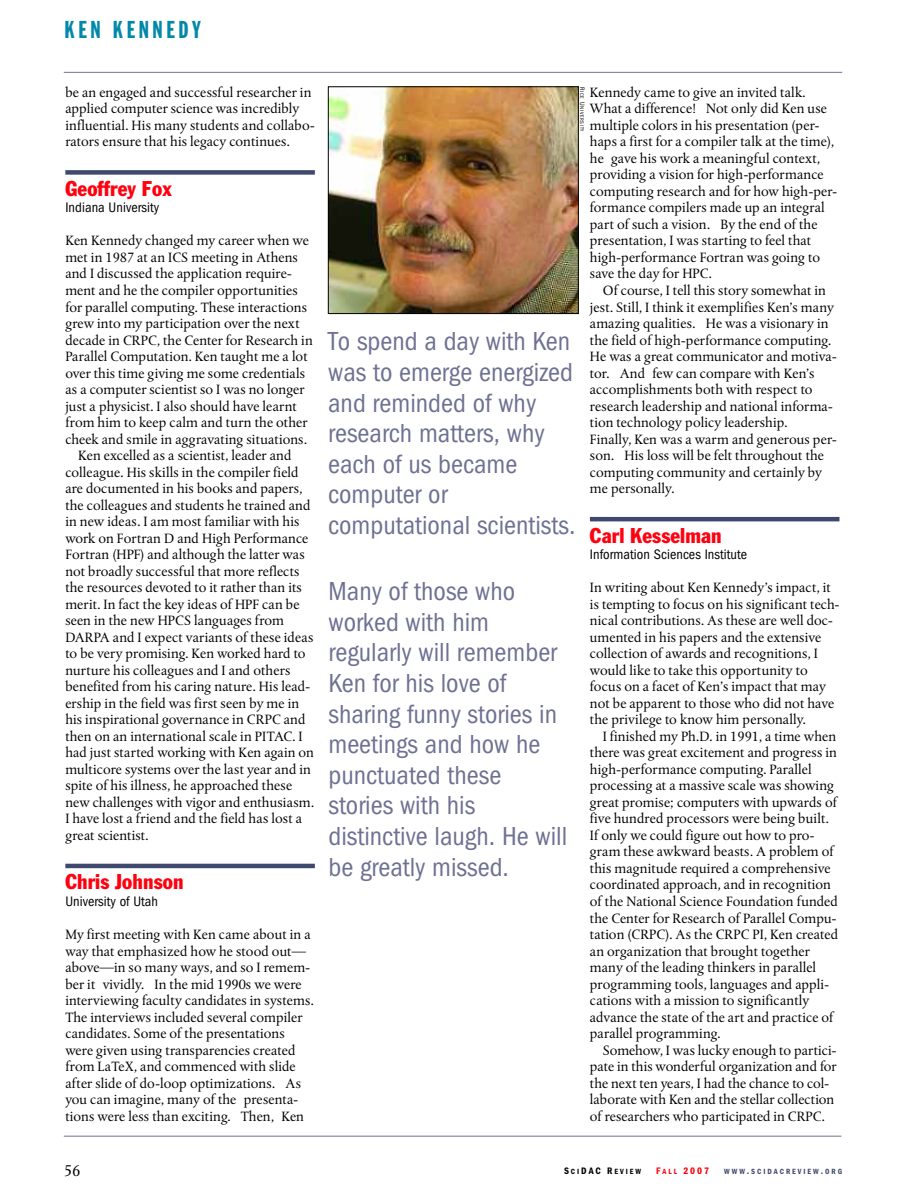
<style>
.page{position:relative;width:906px;height:1200px;background:#fff}
.page>*{position:absolute;margin:0;border:0;box-sizing:border-box;transform-origin:0 0}
.t1{font:27px/30.6px "Franklin Got Cd Io P";color:#6e7192}
.t2{font:24px "Franklin Gothic Extra Cond";letter-spacing:.15em;color:#0288a8}
.t3{font:condensed 21px "Franklin Gothic";letter-spacing:.005em;color:#ff000f}
.t4{font:16.5px "Albertina";color:#000}
.t5{font:14.25px/16.5px "Albertina";letter-spacing:.005em;color:#000}
.t6{font:14.25px "Franklin Got Cd Io P";letter-spacing:.005em;color:#000}
.t7{font:600 9.75px "Franklin Got Cd Io P";color:#ff000f}
.t8{font:600 7.8px "Franklin Got Cd Io P";letter-spacing:.25em;color:#3f486d}
.t9{font:600 7.8px "Franklin Got Cd Io P";letter-spacing:.25em;color:#000}
.t10{font:5.4px "Franklin Got Cd Io P";letter-spacing:.125em;color:#000}
.s1{font-size:6.75px}
.s2{font-size:9.75px}
.s3{font-size:7.8px}
</style>
<div class="page">
<hr style="left:64px;top:72px;width:778px;height:1px;background:#6e7192">
<div style="left:65px;top:170px;width:250px;height:5px;background:#3f486d"></div>
<div style="left:65px;top:863px;width:250px;height:5px;background:#3f486d"></div>
<hr style="left:590px;top:517px;width:249px;height:4px;background:#3f486d">
<hr style="left:64px;top:1135px;width:777px;height:1px;background:#6e7192">
<img style="left:330px;top:88px;width:246px;height:224px">
<div style="left:328px;top:86px;width:250px;height:228px;border:1px solid #000"></div>
<h2 class="t2" style="left:64px;top:21px;width:137px">KEN KENNEDY</h2>
<p class="t5" style="left:65px;top:85px;width:251px">be an engaged and successful researcher in applied computer science was incredibly influential. His many students and collabo&shy;rators ensure that his legacy continues.</p>
<h3 class="t3" style="left:65px;top:181px;width:108px">Geoffrey Fox</h3>
<p class="t6" style="left:65px;top:199px;width:95px">Indiana University</p>
<p class="t5" style="left:65px;top:234px;width:245px">Ken Kennedy changed my career when we</p>
<p class="t5" style="left:65px;top:250px;width:234px">met in 1987 at an ICS meeting in Athens</p>
<p class="t5" style="left:65px;top:267px;width:228px">and I discussed the application require-</p>
<p class="t5" style="left:65px;top:283px;width:234px">ment and he the compiler opportunities</p>
<p class="t5" style="left:65px;top:300px;width:243px">for parallel computing. These interactions</p>
<p class="t5" style="left:65px;top:316px;width:236px">grew into my participation over the next</p>
<p class="t5" style="left:65px;top:333px;width:249px">decade in CRPC, the Center for Research in</p>
<p class="t5" style="left:65px;top:349px;width:244px">Parallel Computation. Ken taught me a lot</p>
<p class="t5" style="left:65px;top:366px;width:241px">over this time giving me some credentials</p>
<p class="t5" style="left:65px;top:382px;width:241px">as a computer scientist so I was no longer</p>
<p class="t5" style="left:65px;top:399px;width:233px">just a physicist. I also should have learnt</p>
<p class="t5" style="left:65px;top:415px;width:244px">from him to keep calm and turn the other</p>
<p class="t5" style="left:65px;top:432px;width:243px">cheek and smile in aggravating situations.</p>
<p class="t5" style="left:78px;top:448px;width:215px">Ken excelled as a scientist, leader and</p>
<p class="t5" style="left:65px;top:465px;width:235px">colleague. His skills in the compiler field</p>
<p class="t5" style="left:65px;top:481px;width:239px">are documented in his books and papers,</p>
<p class="t5" style="left:65px;top:498px;width:247px">the colleagues and students he trained and</p>
<p class="t5" style="left:65px;top:514px;width:236px">in new ideas. I am most familiar with his</p>
<p class="t5" style="left:65px;top:531px;width:245px">work on Fortran D and High Performance</p>
<p class="t5" style="left:65px;top:547px;width:241px">Fortran (HPF) and although the latter was</p>
<p class="t5" style="left:65px;top:564px;width:236px">not broadly successful that more reflects</p>
<p class="t5" style="left:65px;top:580px;width:238px">the resources devoted to it rather than its</p>
<p class="t5" style="left:65px;top:597px;width:236px">merit. In fact the key ideas of HPF can be</p>
<p class="t5" style="left:65px;top:613px;width:220px">seen in the new HPCS languages from</p>
<p class="t5" style="left:65px;top:630px;width:250px">DARPA and I expect variants of these ideas</p>
<p class="t5" style="left:65px;top:646px;width:242px">to be very promising. Ken worked hard to</p>
<p class="t5" style="left:65px;top:663px;width:226px">nurture his colleagues and I and others</p>
<p class="t5" style="left:65px;top:679px;width:246px">benefited from his caring nature. His lead-</p>
<p class="t5" style="left:65px;top:696px;width:235px">ership in the field was first seen by me in</p>
<p class="t5" style="left:65px;top:712px;width:242px">his inspirational governance in CRPC and</p>
<p class="t5" style="left:65px;top:729px;width:239px">then on an international scale in PITAC. I</p>
<p class="t5" style="left:65px;top:745px;width:250px">had just started working with Ken again on</p>
<p class="t5" style="left:65px;top:762px;width:247px">multicore systems over the last year and in</p>
<p class="t5" style="left:65px;top:778px;width:228px">spite of his illness, he approached these</p>
<p class="t5" style="left:65px;top:795px;width:250px">new challenges with vigor and enthusiasm.</p>
<p class="t5" style="left:65px;top:811px;width:238px">I have lost a friend and the field has lost a</p>
<p class="t5" style="left:65px;top:828px;width:85px">great scientist.</p>
<h3 class="t3" style="left:65px;top:874px;width:120px">Chris Johnson</h3>
<p class="t6" style="left:65px;top:892px;width:94px">University of Utah</p>
<p class="t5" style="left:65px;top:927px;width:250px">My first meeting with Ken came about in a way that emphasized how he stood out— above—in so many ways, and so I remem&shy;ber it vividly. In the mid 1990s we were interviewing faculty candidates in systems.<br>The interviews included several compiler candidates. Some of the presentations were given using transparencies created from LaTeX, and commenced with slide after slide of do-loop optimizations. As you can imagine, many of the presenta&shy;tions were less than exciting. Then, Ken</p>
<p class="t5" style="left:590px;top:85px;width:249px">Kennedy came to give an invited talk.<br>What a difference! Not only did Ken use multiple colors in his presentation (per&shy;haps a first for a compiler talk at the time), he gave his work a meaningful context, providing a vision for high-performance computing research and for how high-per&shy;formance compilers made up an integral part of such a vision. By the end of the presentation, I was starting to feel that high-performance Fortran was going to save the day for HPC.</p>
<p class="t5" style="left:590px;top:283px;width:248px;text-indent:13px">Of course, I tell this story somewhat in jest. Still, I think it exemplifies Ken’s many amazing qualities. He was a visionary in the field of high-performance computing.<br>He was a great communicator and motiva&shy;tor. And few can compare with Ken’s accomplishments both with respect to research leadership and national informa&shy;tion technology policy leadership.<br>Finally, Ken was a warm and generous per&shy;son. His loss will be felt throughout the computing community and certainly by me personally.</p>
<h3 class="t3" style="left:590px;top:527px;width:133px">Carl Kesselman</h3>
<p class="t6" style="left:590px;top:546px;width:159px">Information Sciences Institute</p>
<p class="t5" style="left:590px;top:580px;width:251px">In writing about Ken Kennedy’s impact, it is tempting to focus on his significant tech&shy;nical contributions. As these are well doc&shy;umented in his papers and the extensive collection of awards and recognitions, I would like to take this opportunity to focus on a facet of Ken’s impact that may not be apparent to those who did not have the privilege to know him personally.</p>
<p class="t5" style="left:590px;top:729px;width:250px;text-indent:13px">I finished my Ph.D. in 1991, a time when there was great excitement and progress in high-performance computing. Parallel processing at a massive scale was showing great promise; computers with upwards of five hundred processors were being built.<br>If only we could figure out how to pro&shy;gram these awkward beasts. A problem of this magnitude required a comprehensive coordinated approach, and in recognition of the National Science Foundation funded the Center for Research of Parallel Compu&shy;tation (CRPC). As the CRPC PI, Ken created an organization that brought together many of the leading thinkers in parallel programming tools, languages and appli&shy;cations with a mission to significantly advance the state of the art and practice of parallel programming.</p>
<p class="t5" style="left:590px;top:1042px;width:248px;text-indent:13px">Somehow, I was lucky enough to partici&shy;pate in this wonderful organization and for the next ten years, I had the chance to col&shy;laborate with Ken and the stellar collection of researchers who participated in CRPC.</p>
<p class="t10" style="left:585px;top:87px;width:46px;rotate:90deg"><span class="s1">R</span>ICE <span class="s1">U</span>NIVERSITY</p>
<h1 class="t1" style="left:328px;top:325px;width:249px">To spend a day with Ken was to emerge energized and reminded of why research matters, why each of us became computer or computational scientists.</h1>
<h1 class="t1" style="left:328px;top:575px;width:240px">Many of those who worked with him regularly will remember<br>Ken for his love of sharing funny stories in meetings and how he punctuated these stories with his distinctive laugh. He will be greatly missed.</h1>
<p class="t4" style="left:64px;top:1163px;width:18px">56</p>
<p class="t9" style="left:564px;top:1166px;width:79px"><span class="s2">S</span>CI<span class="s2">DAC R</span>EVIEW</p>
<p class="t7" style="left:656px;top:1164px;width:54px">F<span class="s3">ALL</span> 2007</p>
<p class="t8" style="left:724px;top:1166px;width:119px">WWW<span class="s2">.</span>SCIDACREVIEW<span class="s2">.</span>ORG</p>
</div>
